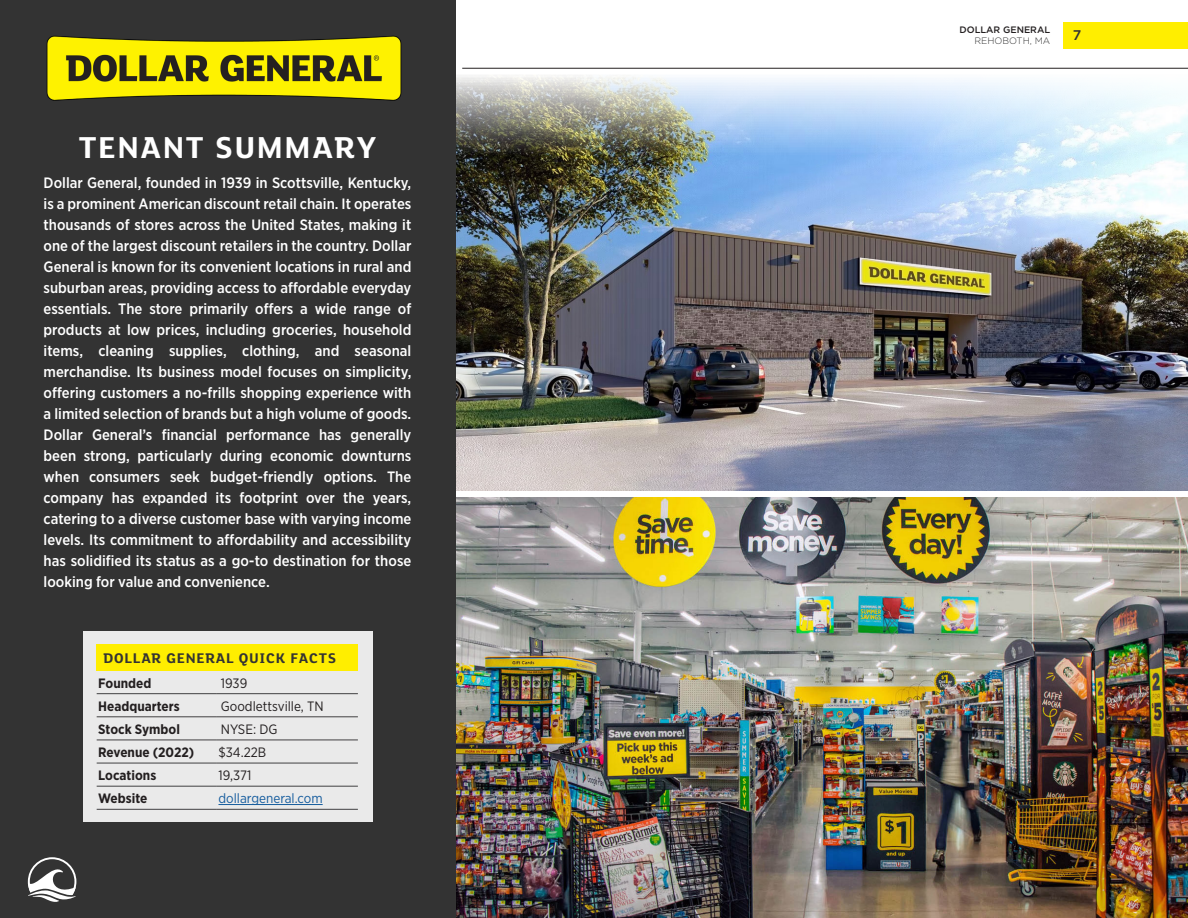
<style>
.page{position:relative;width:1188px;height:918px;background:#fff}
.page>*{position:absolute;margin:0;border:0;box-sizing:border-box;transform-origin:0 0}
.t1{font:33px "FS Lola Bold Regular";letter-spacing:.05em;color:#fff}
.t2{font:15.3px "FS Lola Bold Regular";letter-spacing:.05em;color:#333}
.t3{font:500 15px/21px "Gotham Narrow";color:#fff;text-align:justify}
.t4{font:500 13.95px "Gotham";color:#333}
.t5{font:700 13.5px "Gotham Narrow";color:#231f20}
.t6{font:13.5px "Gotham Narrow";color:#231f20}
.Text_White{font:13.5px "Gotham Narrow";color:#175d9e}
.t7{font:500 9.3px "Gotham";color:#231f20}
.t8{font:300 9.3px "Gotham";color:#333}
</style>
<div class="page">
<img style="left:455px;top:498px;width:733px;height:420px">
<img style="left:455px;top:75px;width:733px;height:415px">
<div style="left:0;top:0;width:455px;height:918px;background:#333"></div>
<div style="left:1063px;top:22px;width:125px;height:26px;background:#fe0"></div>
<hr style="left:462px;top:68px;width:726px;height:1px;background:#231f20">
<svg style="left:28px;top:857px;width:48px;height:45px"></svg>
<img style="left:46px;top:35px;width:356px;height:66px">
<div style="left:83px;top:632px;width:289px;height:190px;background:#eaeaea"></div>
<div style="left:97px;top:644px;width:261px;height:27px;background:#fe0"></div>
<hr style="left:97px;top:693px;width:120px;height:1px;background:#414042">
<hr style="left:217px;top:693px;width:141px;height:1px;background:#414042">
<hr style="left:97px;top:717px;width:120px;height:1px;background:#414042">
<hr style="left:217px;top:717px;width:141px;height:1px;background:#414042">
<hr style="left:97px;top:740px;width:120px;height:1px;background:#414042">
<hr style="left:217px;top:740px;width:141px;height:1px;background:#414042">
<hr style="left:97px;top:763px;width:120px;height:1px;background:#414042">
<hr style="left:217px;top:763px;width:141px;height:1px;background:#414042">
<hr style="left:97px;top:786px;width:120px;height:1px;background:#414042">
<hr style="left:217px;top:786px;width:141px;height:1px;background:#414042">
<hr style="left:97px;top:809px;width:120px;height:1px;background:#414042">
<hr style="left:217px;top:809px;width:141px;height:1px;background:#414042">
<hr style="left:218px;top:804px;width:105px;height:1px;background:#175d9e">
<p class="t1" style="left:79px;top:130px;width:299px">TENANT SUMMARY</p>
<p class="t3" style="left:44px;top:172px;width:369px">Dollar General, founded in 1939 in Scottsville, Kentucky, is a prominent American discount retail chain. It operates thousands of stores across the United States, making it one of the largest discount retailers in the country. Dollar General is known for its convenient locations in rural and suburban areas, providing access to affordable everyday essentials. The store primarily offers a wide range of products at low prices, including groceries, household items, cleaning supplies, clothing, and seasonal merchandise. Its business model focuses on simplicity, offering customers a no-frills shopping experience with a limited selection of brands but a high volume of goods.<br>Dollar General’s financial performance has generally been strong, particularly during economic downturns when consumers seek budget-friendly options. The company has expanded its footprint over the years, catering to a diverse customer base with varying income levels. Its commitment to affordability and accessibility has solidified its status as a go-to destination for those looking for value and convenience.</p>
<p class="t2" style="left:103px;top:650px;width:234px">DOLLAR GENERAL QUICK FACTS</p>
<p class="t5" style="left:98px;top:674px;width:55px">Founded</p>
<p class="t6" style="left:221px;top:674px;width:28px">1939</p>
<p class="t5" style="left:98px;top:697px;width:83px">Headquarters</p>
<p class="t6" style="left:221px;top:698px;width:104px">Goodlettsville, TN</p>
<p class="t5" style="left:98px;top:720px;width:83px">Stock Symbol</p>
<p class="t6" style="left:221px;top:721px;width:58px">NYSE: DG</p>
<p class="t5" style="left:98px;top:744px;width:98px">Revenue (2022)</p>
<p class="t6" style="left:218px;top:744px;width:49px">$34.22B</p>
<p class="t5" style="left:98px;top:767px;width:60px">Locations</p>
<p class="t6" style="left:218px;top:767px;width:34px">19,371</p>
<p class="t5" style="left:98px;top:790px;width:51px">Website</p>
<p class="Text_White" style="left:218px;top:790px;width:106px">dollargeneral.com</p>
<p class="t7" style="left:959px;top:24px;width:92px">DOLLAR GENERAL</p>
<p class="t8" style="left:974px;top:35px;width:77px">REHOBOTH, MA</p>
<p class="t4" style="left:1073px;top:26px;width:10px">7</p>
</div>
